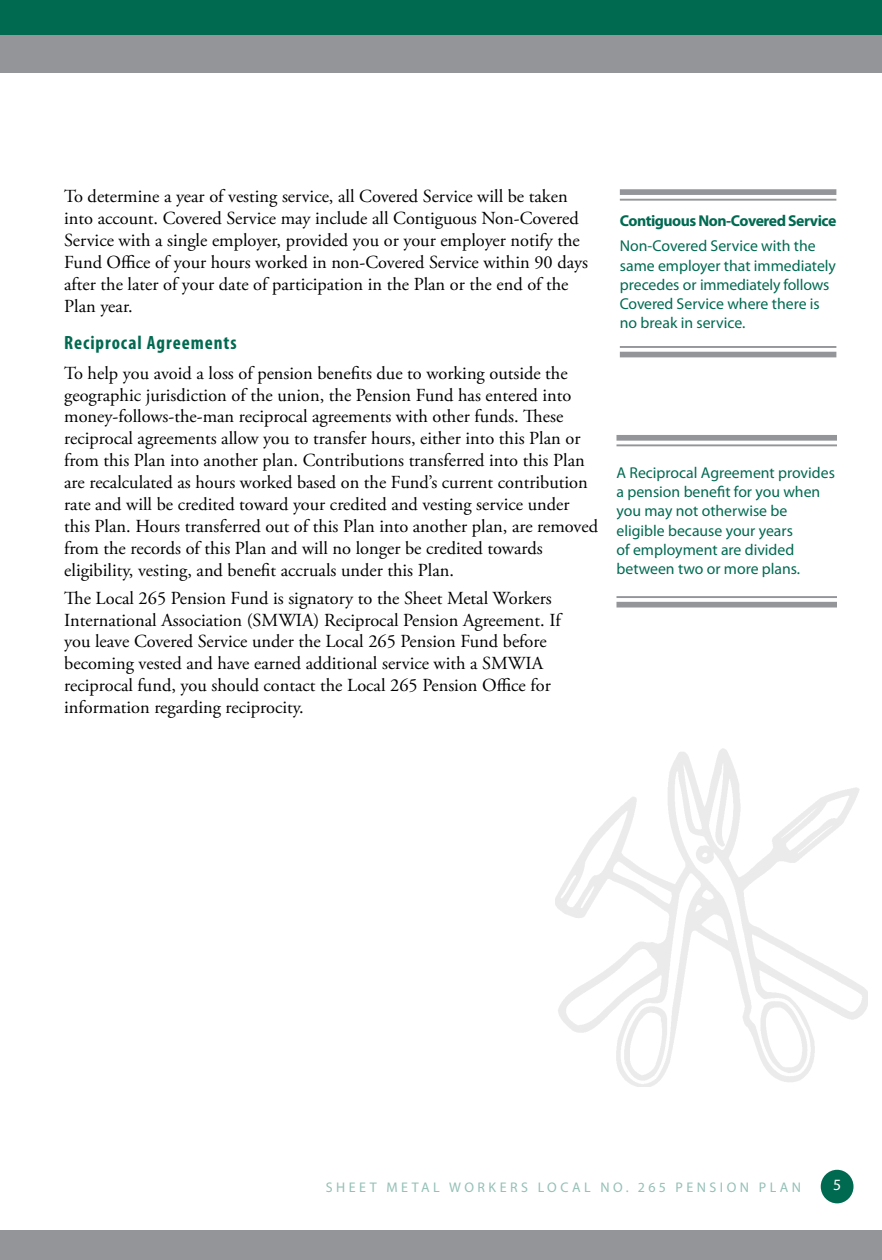
<style>
.page{position:relative;width:882px;height:1260px;background:#fff}
.page>*{position:absolute;margin:0;border:0;box-sizing:border-box;transform-origin:0 0}
.t1{font:700 condensed 19.25px "Myriad Pro";letter-spacing:.05em;color:#006a51}
.t2{font:18.38px/21.9px "Adobe Garamond Pro";color:#000}
.t3{font:15.75px/19.2px "Myriad Pro";color:#006a51}
.t4{font:700 15.75px "Myriad Pro";letter-spacing:-.03em;color:#006a51}
.t5{font:15.75px "Myriad Pro";color:#fff}
.t6{font:14px "Myriad Pro";letter-spacing:.25em;color:#94c0b6}
</style>
<div class="page">
<div style="left:0;top:1230px;width:882px;height:30px;background:#939598"></div>
<div style="left:0;top:0;width:882px;height:35px;background:#006a51"></div>
<div style="left:0;top:35px;width:882px;height:38px;background:#939598"></div>
<div style="left:821px;top:1170px;width:33px;height:33px;background:#006a51;border-radius:50%"></div>
<img style="left:555px;top:748px;width:312px;height:339px">
<div style="left:620px;top:189px;width:216px;height:6px;background:#939598"></div>
<hr style="left:620px;top:199px;width:216px;height:2px;background:#939598">
<hr style="left:620px;top:346px;width:216px;height:2px;background:#939598">
<div style="left:620px;top:352px;width:216px;height:5px;background:#939598"></div>
<div style="left:616px;top:435px;width:221px;height:6px;background:#939598"></div>
<hr style="left:616px;top:444px;width:221px;height:2px;background:#939598">
<hr style="left:616px;top:596px;width:221px;height:2px;background:#939598">
<div style="left:616px;top:602px;width:221px;height:6px;background:#939598"></div>
<p class="t2" style="left:64px;top:186px;width:525px">To determine a year of vesting service, all Covered Service will be taken into account. Covered Service may include all Contiguous Non-Covered Service with a single employer, provided you or your employer notify the Fund Office of your hours worked in non-Covered Service within 90 days after the later of your date of participation in the Plan or the end of the Plan year.</p>
<p class="t1" style="left:64px;top:331px;width:174px">Reciprocal Agreements</p>
<p class="t2" style="left:64px;top:363px;width:535px">To help you avoid a loss of pension benefits due to working outside the geographic jurisdiction of the union, the Pension Fund has entered into money-follows-the-man reciprocal agreements with other funds. These reciprocal agreements allow you to transfer hours, either into this Plan or from this Plan into another plan. Contributions transferred into this Plan are recalculated as hours worked based on the Fund’s current contribution rate and will be credited toward your credited and vesting service under this Plan. Hours transferred out of this Plan into another plan, are removed from the records of this Plan and will no longer be credited towards eligibility, vesting, and benefit accruals under this Plan.</p>
<p class="t2" style="left:64px;top:588px;width:498px">The Local 265 Pension Fund is signatory to the Sheet Metal Workers International Association (SMWIA) Reciprocal Pension Agreement. If you leave Covered Service under the Local 265 Pension Fund before becoming vested and have earned additional service with a SMWIA reciprocal fund, you should contact the Local 265 Pension Office for information regarding reciprocity.</p>
<p class="t4" style="left:620px;top:210px;width:218px">Contiguous Non-Covered Service</p>
<p class="t3" style="left:620px;top:236px;width:218px">Non-Covered Service with the same employer that immediately precedes or immediately follows<br>Covered Service where there is no break in service.</p>
<p class="t3" style="left:616px;top:463px;width:220px">A Reciprocal Agreement provides a pension benefit for you when you may not otherwise be eligible because your years<br>of employment are divided between two or more plans.</p>
<p class="t6" style="left:326px;top:1178px;width:372px">sheet metal workers local no. 265 PENS</p>
<p class="t6" style="left:720px;top:1178px;width:19px">ION</p>
<p class="t6" style="left:759px;top:1178px;width:44px">p lan</p>
<p class="t5" style="left:833px;top:1175px;width:10px">5</p>
</div>
